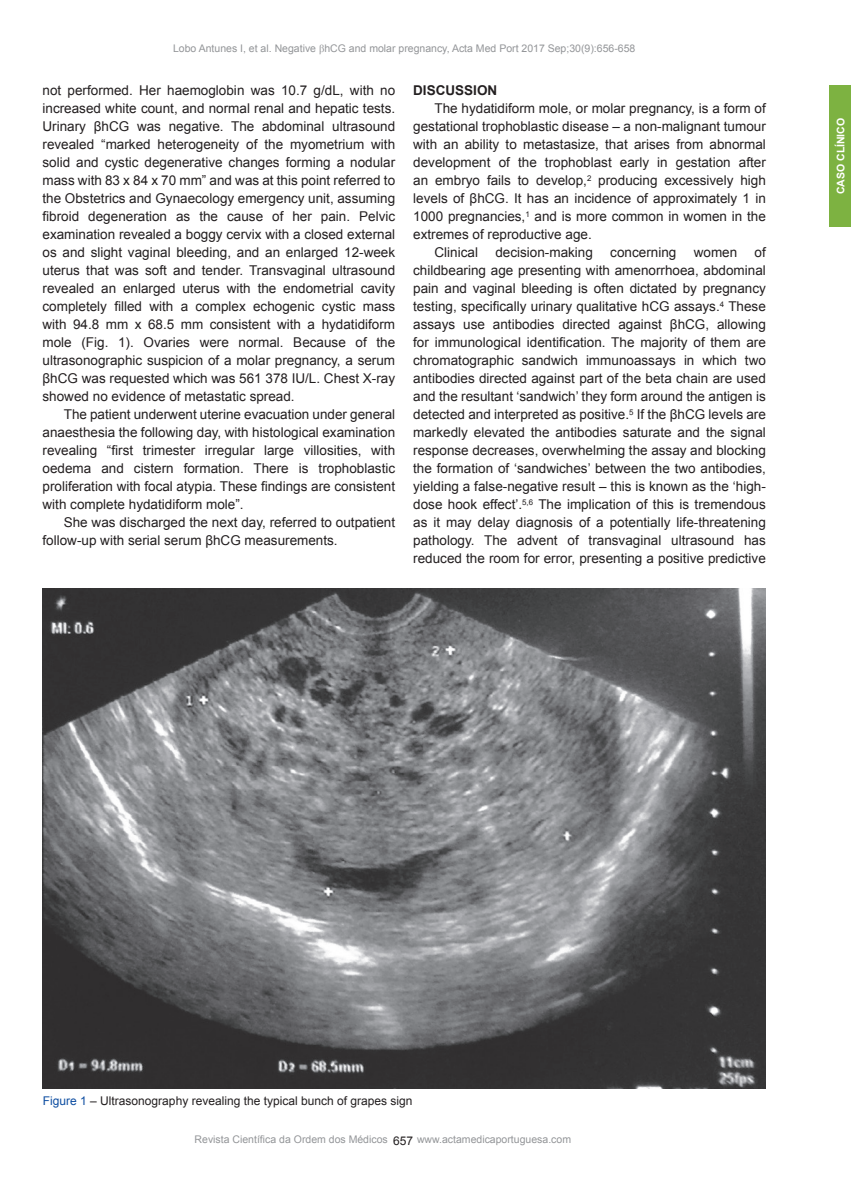
<style>
.page{position:relative;width:851px;height:1191px;background:#fff}
.page>*{position:absolute;margin:0;border:0;box-sizing:border-box;transform-origin:0 0}
.t1{font:13.5px/18px "Arial";color:#231f20;text-align:justify}
.t2{font:700 13.5px "Arial";color:#231f20}
.t3{font:12px "Arial";color:#231f20}
.t4{font:10.5px "Arial";color:#939598}
.t5{font:700 10.5px "Arial";color:#fff}
.s1{font-family:"Times New Roman"}
.s2{color:#0d4da1}
</style>
<div class="page">
<div style="left:829px;top:85px;width:22px;height:142px;background:#7db241"></div>
<img style="left:43px;top:588px;width:723px;height:500px">
<p class="t4" style="left:173px;top:41px;width:464px">Lobo Antunes I, et al. Negative <span class="s1">β</span>hCG and molar pregnancy, Acta Med Port 2017 Sep;30(9):656-658</p>
<p class="t1" style="left:43px;top:81px;width:354px">not performed. Her haemoglobin was 10.7 g/dL, with no increased white count, and normal renal and hepatic tests.<br>Urinary βhCG was negative. The abdominal ultrasound revealed “marked heterogeneity of the myometrium with solid and cystic degenerative changes forming a nodular mass with 83 x 84 x 70 mm” and was at this point referred to the Obstetrics and Gynaecology emergency unit, assuming fibroid degeneration as the cause of her pain. Pelvic examination revealed a boggy cervix with a closed external os and slight vaginal bleeding, and an enlarged 12-week uterus that was soft and tender. Transvaginal ultrasound revealed an enlarged uterus with the endometrial cavity completely filled with a complex echogenic cystic mass with 94.8 mm x 68.5 mm consistent with a hydatidiform mole (Fig. 1). Ovaries were normal. Because of the ultrasonographic suspicion of a molar pregnancy, a serum βhCG was requested which was 561 378 IU/L. Chest X-ray showed no evidence of metastatic spread.</p>
<p class="t1" style="left:43px;top:405px;width:354px;text-indent:21px">The patient underwent uterine evacuation under general anaesthesia the following day, with histological examination revealing “first trimester irregular large villosities, with oedema and cistern formation. There is trophoblastic proliferation with focal atypia. These findings are consistent with complete hydatidiform mole”.</p>
<p class="t1" style="left:43px;top:513px;width:354px;text-indent:21px">She was discharged the next day, referred to outpatient follow-up with serial serum βhCG measurements.</p>
<p class="t2" style="left:413px;top:81px;width:86px">DISCUSSION</p>
<p class="t1" style="left:434px;top:99px;width:333px">The hydatidiform mole, or molar pregnancy, is a form of</p>
<p class="t1" style="left:413px;top:117px;width:354px">gestational trophoblastic disease – a non-malignant tumour</p>
<p class="t1" style="left:413px;top:135px;width:354px">with an ability to metastasize, that arises from abnormal</p>
<p class="t1" style="left:413px;top:153px;width:354px">development of the trophoblast early in gestation after</p>
<p class="t1" style="left:413px;top:171px;width:354px">an embryo fails to develop,<sup>2</sup> producing excessively high</p>
<p class="t1" style="left:413px;top:189px;width:354px">levels of βhCG. It has an incidence of approximately 1 in</p>
<p class="t1" style="left:413px;top:207px;width:354px">1000 pregnancies,<sup>1</sup> and is more common in women in the</p>
<p class="t1" style="left:413px;top:225px;width:180px">extremes of reproductive age.</p>
<p class="t1" style="left:434px;top:243px;width:45px">Clinical</p>
<p class="t1" style="left:495px;top:243px;width:99px">decision-making</p>
<p class="t1" style="left:610px;top:243px;width:68px">concerning</p>
<p class="t1" style="left:694px;top:243px;width:45px">women</p>
<p class="t1" style="left:413px;top:243px;width:354px;text-indent:341px">of childbearing age presenting with amenorrhoea, abdominal pain and vaginal bleeding is often dictated by pregnancy testing, specifically urinary qualitative hCG assays.<sup>4</sup> These assays use antibodies directed against βhCG, allowing for immunological identification. The majority of them are chromatographic sandwich immunoassays in which two antibodies directed against part of the beta chain are used and the resultant ‘sandwich’ they form around the antigen is detected and interpreted as positive.<sup>5</sup> If the βhCG levels are markedly elevated the antibodies saturate and the signal response decreases, overwhelming the assay and blocking the formation of ‘sandwiches’ between the two antibodies, yielding a false-negative result – this is known as the ‘high&shy;dose hook effect’.<sup>5,6</sup> The implication of this is tremendous as it may delay diagnosis of a potentially life-threatening pathology. The advent of transvaginal ultrasound has reduced the room for error, presenting a positive predictive</p>
<p class="t5" style="left:833px;top:194px;width:78px;rotate:-90deg">CASO CLÍNICO</p>
<p class="t3" style="left:43px;top:1092px;width:371px"><span class="s2">Figure 1</span> – Ultrasonography revealing the typical bunch of grapes sign</p>
<p class="t4" style="left:195px;top:1132px;width:195px">Revista Científica da Ordem dos Médicos</p>
<p class="t4" style="left:417px;top:1132px;width:156px">www.actamedicaportuguesa.com</p>
<p class="t3" style="left:393px;top:1132px;width:22px">657</p>
</div>
